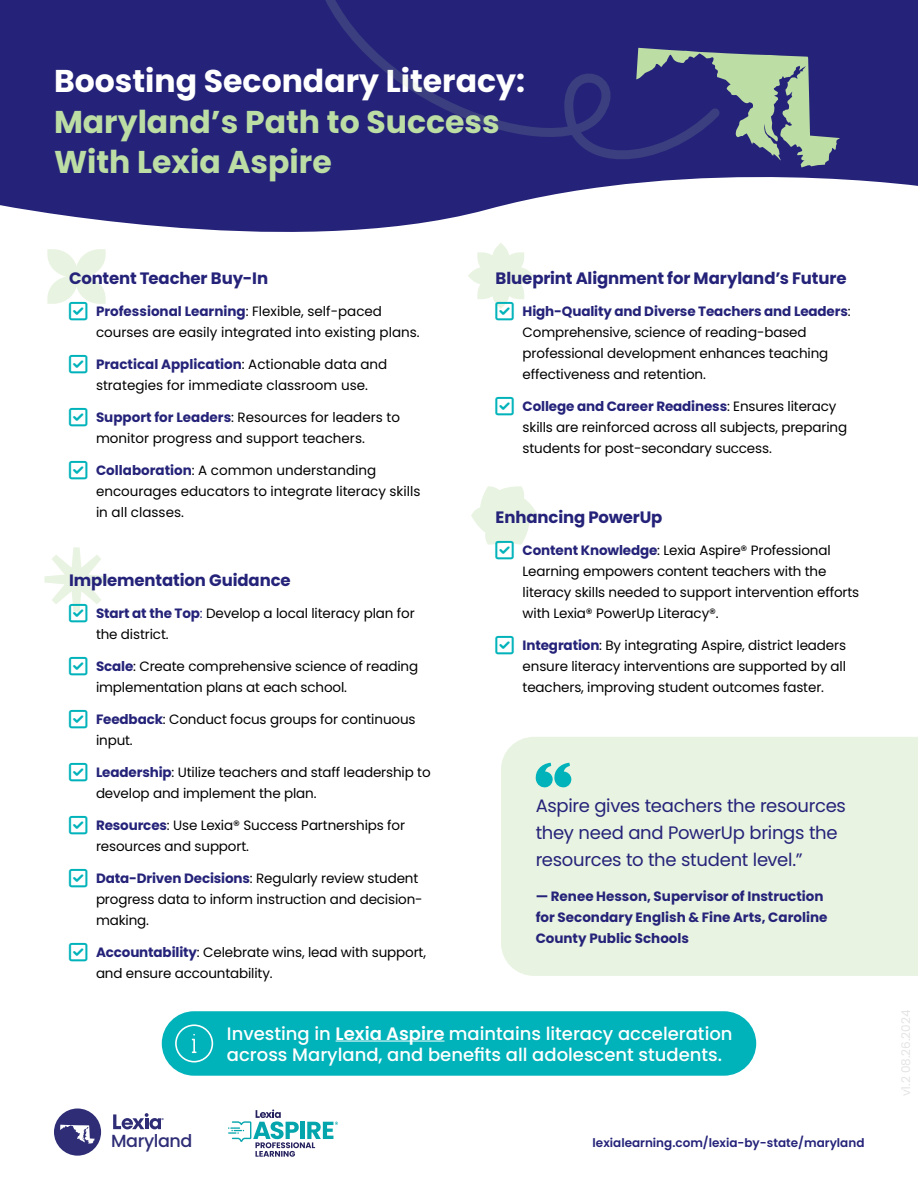
<style>
.page{position:relative;width:918px;height:1188px;background:#fff}
.page>*{position:absolute;margin:0;border:0;box-sizing:border-box;transform-origin:0 0}
.t1{font:700 31.5px/40.5px "Poppins";color:#bcdda4}
.t2{font:700 31.5px "Poppins";color:#fff}
.t3{font:500 18px/21.6px "Poppins";color:#fff}
.t4{font:18px/27px "Poppins";letter-spacing:-.015em;color:#252379}
.t5{font:500 17.55px "Poppins";letter-spacing:-.025em;color:#2e2d76}
.t6{font:700 16.5px "Poppins";letter-spacing:-.01em;color:#252379}
.t7{font:13.5px/21px "Poppins";letter-spacing:-.01em;color:#000}
.t8{font:700 13.5px/21px "Poppins";color:#252379}
.t9{font:600 12px "Poppins";color:#252379}
.t10{font:12px "Poppins";color:#d9d9d9}
.s1{color:#00b3ba}
.s2{font-weight:700;color:#252379}
.s3{color:#252379}
.s4{font-weight:600}
</style>
<div class="page">
<div style="left:162px;top:1011px;width:594px;height:65px;background:#00b3ba;border-radius:32px"></div>
<div style="left:501px;top:737px;width:417px;height:239px;background:#e8f3e1"></div>
<svg style="left:0;top:0;width:918px;height:232px;fill:#252379"></svg>
<svg style="left:303px;top:0;width:420px;height:183px;background:#272579"></svg>
<div style="left:54px;top:1109px;width:47px;height:47px;background:#2e2d76;border-radius:50%"></div>
<svg style="left:113px;top:1113px;width:51px;height:16px"></svg>
<svg style="left:60px;top:1125px;width:35px;height:19px"></svg>
<svg style="left:535px;top:763px;width:37px;height:25px"></svg>
<hr style="left:336px;top:1041px;width:108px;height:1px;background:#fff">
<svg style="left:47px;top:249px;width:59px;height:55px"></svg>
<svg style="left:468px;top:243px;width:66px;height:66px"></svg>
<svg style="left:175px;top:1024px;width:38px;height:38px"></svg>
<svg style="left:228px;top:1109px;width:110px;height:48px"></svg>
<svg style="left:636px;top:48px;width:204px;height:119px;background:#555e86"></svg>
<svg style="left:471px;top:486px;width:67px;height:59px"></svg>
<svg style="left:44px;top:547px;width:65px;height:65px"></svg>
<h1 class="t2" style="left:54px;top:63px;width:473px">Boosting Secondary Literacy:</h1>
<h1 class="t1" style="left:54px;top:102px;width:447px">Maryland’s Path to Success<br>With Lexia Aspire</h1>
<p class="t6" style="left:69px;top:269px;width:201px">Content Teacher Buy-In</p>
<p class="t7" style="left:96px;top:301px;width:325px;text-indent:-27px"><span class="s1">☑</span> <span class="s2">Professional Learning</span>: Flexible, self-paced courses are easily integrated into existing plans.</p>
<p class="t7" style="left:69px;top:354px;width:320px;text-align:center"><span class="s1">☑</span> <span class="s2">Practical Application</span>: Actionable data and strategies for immediate classroom use.</p>
<p class="t7" style="left:96px;top:407px;width:306px;text-indent:-27px"><span class="s1">☑</span> <span class="s2">Support for Leaders</span>: Resources for leaders to monitor progress and support teachers.</p>
<p class="t7" style="left:96px;top:460px;width:326px;text-indent:-27px"><span class="s1">☑</span> <span class="s2">Collaboration</span>: A common understanding encourages educators to integrate literacy skills in all classes.</p>
<p class="t6" style="left:69px;top:571px;width:223px">Implementation Guidance</p>
<p class="t7" style="left:96px;top:603px;width:320px;text-indent:-27px"><span class="s1">☑</span> <span class="s2">Start at the Top</span><span class="s3">:</span> Develop a local literacy plan for the district.</p>
<p class="t7" style="left:96px;top:656px;width:324px;text-indent:-27px"><span class="s1">☑</span> <span class="s2">Scale</span>: Create comprehensive science of reading implementation plans at each school.</p>
<p class="t7" style="left:96px;top:709px;width:321px;text-indent:-27px"><span class="s1">☑</span> <span class="s2">Feedback</span>: Conduct focus groups for continuous input.</p>
<p class="t7" style="left:96px;top:762px;width:336px;text-indent:-27px"><span class="s1">☑</span> <span class="s2">Leadership</span>: Utilize teachers and staff leadership to develop and implement the plan.</p>
<p class="t7" style="left:96px;top:815px;width:311px;text-indent:-27px"><span class="s1">☑</span> <span class="s2">Resources</span>: Use Lexia® Success Partnerships for resources and support.</p>
<p class="t7" style="left:96px;top:867px;width:328px;text-indent:-27px"><span class="s1">☑</span> <span class="s2">Data-Driven Decisions</span>: Regularly review student progress data to inform instruction and decision&shy;making.</p>
<p class="t7" style="left:96px;top:941px;width:332px;text-indent:-27px"><span class="s1">☑</span> <span class="s2">Accountability</span>: Celebrate wins, lead with support, and ensure accountability.</p>
<p class="t6" style="left:496px;top:269px;width:352px">Blueprint Alignment for Maryland’s Future</p>
<p class="t7" style="left:523px;top:301px;width:330px;text-indent:-27px"><span class="s1">☑</span> <span class="s2">High-Quality and Diverse Teachers and Leaders</span>:<br>Comprehensive, science of reading-based professional development enhances teaching effectiveness and retention.</p>
<p class="t7" style="left:523px;top:396px;width:326px;text-indent:-27px"><span class="s1">☑</span> <span class="s2">College and Career Readiness</span>: Ensures literacy skills are reinforced across all subjects, preparing students for post-secondary success.</p>
<p class="t6" style="left:496px;top:508px;width:168px">Enhancing PowerUp</p>
<p class="t7" style="left:523px;top:540px;width:338px;text-indent:-27px"><span class="s1">☑</span> <span class="s2">Content Knowledge</span>: Lexia Aspire® Professional Learning empowers content teachers with the literacy skills needed to support intervention efforts with Lexia® PowerUp Literacy®.</p>
<p class="t7" style="left:523px;top:635px;width:325px;text-align:justify;text-indent:-27px"><span class="s1">☑</span> <span class="s2">Integration</span>: By integrating Aspire, district leaders ensure literacy interventions are supported by all teachers, improving student outcomes faster.</p>
<h2 class="t4" style="left:536px;top:792px;width:312px">Aspire gives teachers the resources they need and PowerUp brings the resources to the student level.”</h2>
<p class="t8" style="left:536px;top:885px;width:293px">— Renee Hesson, Supervisor of Instruction for Secondary English &amp; Fine Arts, Caroline<br>County Public Schools</p>
<h2 class="t3" style="left:227px;top:1023px;width:507px">Investing in <span class="s4">Lexia Aspire</span> maintains literacy acceleration across Maryland, and benefits all adolescent students.</h2>
<p class="t5" style="left:111px;top:1129px;width:83px">Maryland</p>
<p class="t9" style="left:593px;top:1135px;width:273px">lexialearning.com/lexia-by-state/maryland</p>
<p class="t10" style="left:899px;top:1096px;width:88px;rotate:-90deg">v1.2 08.26.2024</p>
</div>
